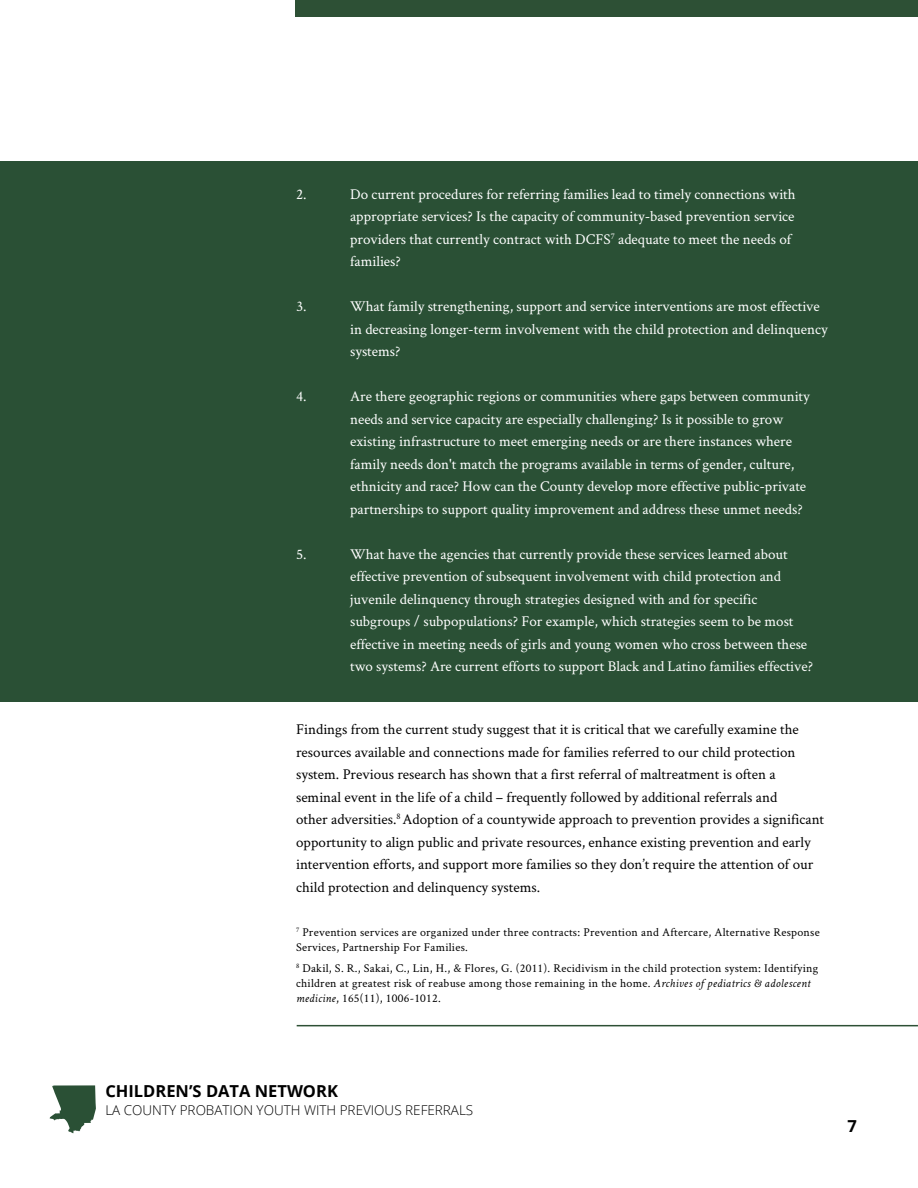
<style>
.page{position:relative;width:918px;height:1188px;background:#fff}
.page>*{position:absolute;margin:0;border:0;box-sizing:border-box;transform-origin:0 0}
.t1{font:700 16.5px "Open Sans";color:#000}
.t2{font:15px/22.5px "Crimson Text";color:#fff}
.t3{font:15px/22.5px "Crimson Text";color:#000}
.t4{font:300 13.5px "Open Sans";color:#000}
.t5{font:12px/15px "Crimson Text";letter-spacing:.02em;color:#000}
.s1{font-style:italic}
</style>
<div class="page">
<div style="left:0;top:161px;width:918px;height:541px;background:#2a5035"></div>
<hr style="left:297px;top:1025px;width:621px;height:1px;background:#2d5035">
<div style="left:296px;top:0;width:622px;height:16px;background:#2d5035"></div>
<svg style="left:50px;top:1085px;width:46px;height:48px"></svg>
<p class="t2" style="left:296px;top:182px;width:12px">2.</p>
<p class="t2" style="left:350px;top:182px;width:447px">Do current procedures for referring families lead to timely connections with appropriate services? Is the capacity of community-based prevention service providers that currently contract with DCFS<sup>7</sup> adequate to meet the needs of families?</p>
<p class="t2" style="left:296px;top:294px;width:12px">3.</p>
<p class="t2" style="left:350px;top:294px;width:479px">What family strengthening, support and service interventions are most effective in decreasing longer-term involvement with the child protection and delinquency systems?</p>
<p class="t2" style="left:296px;top:384px;width:12px">4.</p>
<p class="t2" style="left:350px;top:384px;width:461px">Are there geographic regions or communities where gaps between community needs and service capacity are especially challenging? Is it possible to grow existing infrastructure to meet emerging needs or are there instances where family needs don't match the programs available in terms of gender, culture, ethnicity and race? How can the County develop more effective public-private partnerships to support quality improvement and address these unmet needs?</p>
<p class="t2" style="left:296px;top:542px;width:12px">5.</p>
<p class="t2" style="left:350px;top:542px;width:464px">What have the agencies that currently provide these services learned about effective prevention of subsequent involvement with child protection and juvenile delinquency through strategies designed with and for specific subgroups / subpopulations? For example, which strategies seem to be most effective in meeting needs of girls and young women who cross between these two systems? Are current efforts to support Black and Latino families effective?</p>
<p class="t3" style="left:296px;top:717px;width:530px">Findings from the current study suggest that it is critical that we carefully examine the resources available and connections made for families referred to our child protection system. Previous research has shown that a first referral of maltreatment is often a seminal event in the life of a child – frequently followed by additional referrals and<br>other adversities.<sup>8</sup> Adoption of a countywide approach to prevention provides a significant opportunity to align public and private resources, enhance existing prevention and early intervention efforts, and support more families so they don’t require the attention of our child protection and delinquency systems.</p>
<p class="t5" style="left:296px;top:924px;width:525px"><sup>7</sup> Prevention services are organized under three contracts: Prevention and Aftercare, Alternative Response<br>Services, Partnership For Families.</p>
<p class="t5" style="left:296px;top:960px;width:524px"><sup>8</sup> Dakil, S. R., Sakai, C., Lin, H., &amp; Flores, G. (2011). Recidivism in the child protection system: Identifying children at greatest risk of reabuse among those remaining in the home. <span class="s1">Archives of pediatrics &amp; adolescent medicine</span>, 165(11), 1006-1012.</p>
<p class="t1" style="left:105px;top:1080px;width:234px">CHILDREN’S DATA NETWORK</p>
<p class="t4" style="left:105px;top:1101px;width:369px">LA COUNTY PROBATION YOUTH WITH PREVIOUS REFERRALS</p>
<p class="t1" style="left:847px;top:1115px;width:11px">7</p>
</div>
